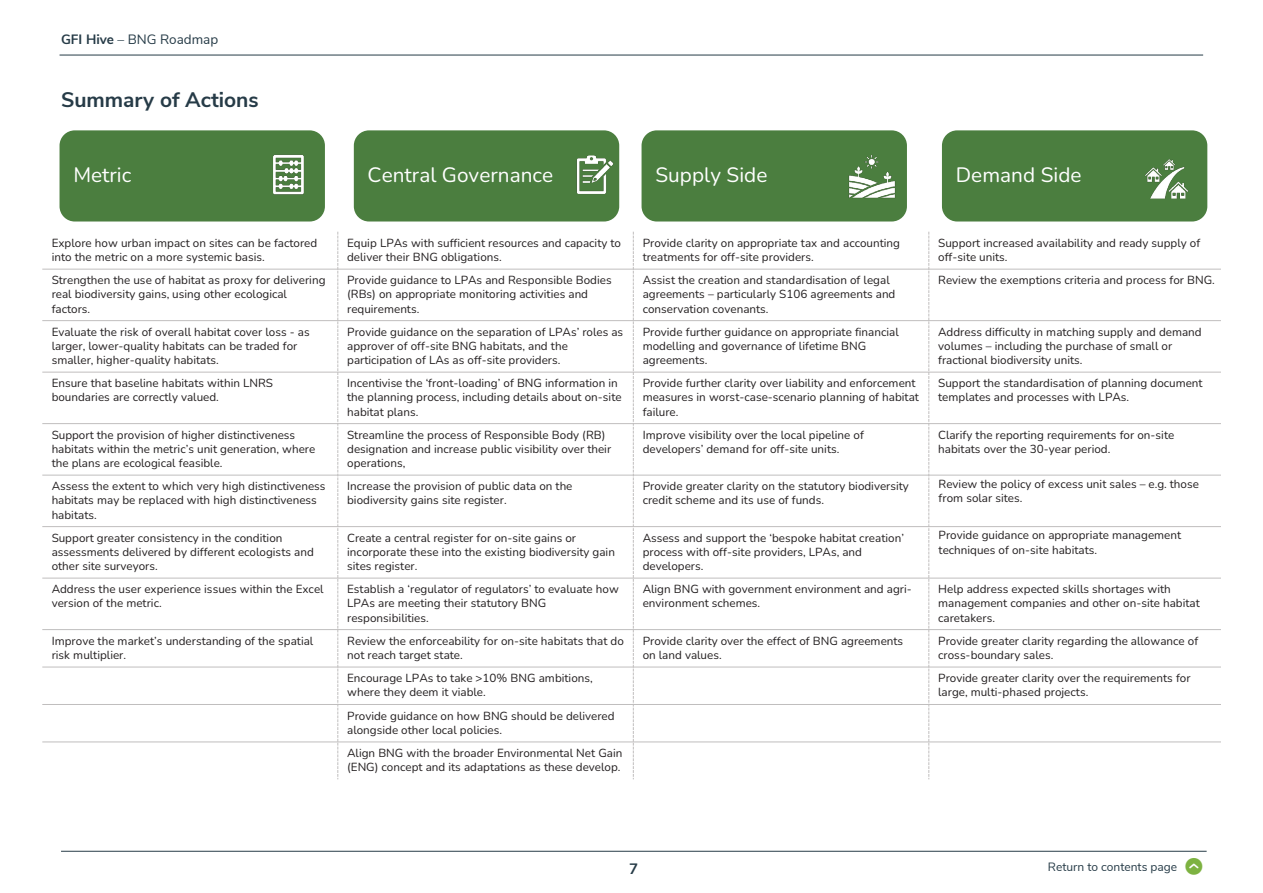
<style>
.page{position:relative;width:1263px;height:893px;background:#fff}
.page>*{position:absolute;margin:0;border:0;box-sizing:border-box;transform-origin:0 0}
.t1{font:700 21px "Nunito Sans";color:#263b47}
.t2{font:21px "Button Bonus Circle Negative";color:#7db241}
.t3{font:20.85px "Nunito";color:#fff}
.t4{font:700 15px "Nunito Sans";color:#263b47}
.t5{font:13.5px "Nunito Sans";color:#263b47}
.t6{font:12px "Nunito Sans";color:#263b47}
.t7{font:11.7px/14.2px "Nunito";color:#231f20}
.s1{font-weight:700}
</style>
<div class="page">
<hr style="left:61px;top:851px;width:1145px;height:1px;background:#263b47">
<hr style="left:60px;top:55px;width:1143px;height:1px;background:#263b47">
<div style="left:60px;top:130px;width:265px;height:91px;background:#4b7e3f;border-radius:15px"></div>
<svg style="left:337px;top:232px;width:1px;height:547px"></svg>
<svg style="left:633px;top:232px;width:1px;height:547px"></svg>
<svg style="left:928px;top:232px;width:1px;height:547px"></svg>
<hr style="left:43px;top:269px;width:1177px;height:1px;background:#c0bebe">
<hr style="left:43px;top:320px;width:1177px;height:1px;background:#c0bebe">
<hr style="left:43px;top:372px;width:1177px;height:1px;background:#c0bebe">
<hr style="left:43px;top:423px;width:1177px;height:1px;background:#c0bebe">
<hr style="left:43px;top:475px;width:1177px;height:1px;background:#c0bebe">
<hr style="left:43px;top:526px;width:1177px;height:1px;background:#c0bebe">
<hr style="left:43px;top:578px;width:1177px;height:1px;background:#c0bebe">
<hr style="left:43px;top:629px;width:1177px;height:1px;background:#c0bebe">
<hr style="left:43px;top:666px;width:1177px;height:1px;background:#c0bebe">
<hr style="left:43px;top:704px;width:1177px;height:1px;background:#c0bebe">
<hr style="left:43px;top:741px;width:1177px;height:1px;background:#c0bebe">
<div style="left:354px;top:130px;width:265px;height:91px;background:#4b7e3f;border-radius:15px"></div>
<div style="left:641px;top:130px;width:266px;height:91px;background:#4b7e3f;border-radius:15px"></div>
<div style="left:942px;top:130px;width:265px;height:91px;background:#4b7e3f;border-radius:15px"></div>
<img style="left:273px;top:155px;width:31px;height:40px">
<img style="left:848px;top:155px;width:48px;height:43px">
<img style="left:576px;top:155px;width:38px;height:39px">
<img style="left:1145px;top:159px;width:43px;height:40px">
<p class="t5" style="left:61px;top:31px;width:159px"><span class="s1">GFI Hive</span> – BNG Roadmap</p>
<p class="t1" style="left:61px;top:86px;width:199px">Summary of Actions</p>
<p class="t3" style="left:73px;top:167px;width:60px">Metric</p>
<p class="t3" style="left:368px;top:167px;width:187px">Central Governance</p>
<p class="t3" style="left:655px;top:167px;width:114px">Supply Side</p>
<p class="t3" style="left:956px;top:167px;width:127px">Demand Side</p>
<p class="t7" style="left:52px;top:237px;width:267px">Explore how urban impact on sites can be factored into the metric on a more systemic basis.</p>
<p class="t7" style="left:347px;top:237px;width:275px">Equip LPAs with sufficient resources and capacity to deliver their BNG obligations.</p>
<p class="t7" style="left:643px;top:237px;width:259px">Provide clarity on appropriate tax and accounting treatments for off-site providers.</p>
<p class="t7" style="left:938px;top:237px;width:264px">Support increased availability and ready supply of off-site units.</p>
<p class="t7" style="left:52px;top:274px;width:275px">Strengthen the use of habitat as proxy for delivering real biodiversity gains, using other ecological factors.</p>
<p class="t7" style="left:347px;top:274px;width:266px">Provide guidance to LPAs and Responsible Bodies (RBs) on appropriate monitoring activities and requirements.</p>
<p class="t7" style="left:643px;top:274px;width:254px">Assist the creation and standardisation of legal agreements – particularly S106 agreements and conservation covenants.</p>
<p class="t7" style="left:938px;top:274px;width:278px">Review the exemptions criteria and process for BNG.</p>
<p class="t7" style="left:52px;top:326px;width:259px">Evaluate the risk of overall habitat cover loss - as larger, lower-quality habitats can be traded for smaller, higher-quality habitats.</p>
<p class="t7" style="left:347px;top:326px;width:278px">Provide guidance on the separation of LPAs’ roles as approver of off-site BNG habitats, and the participation of LAs as off-site providers.</p>
<p class="t7" style="left:643px;top:326px;width:258px">Provide further guidance on appropriate financial modelling and governance of lifetime BNG agreements.</p>
<p class="t7" style="left:938px;top:326px;width:265px">Address difficulty in matching supply and demand volumes – including the purchase of small or fractional biodiversity units.</p>
<p class="t7" style="left:52px;top:377px;width:223px">Ensure that baseline habitats within LNRS boundaries are correctly valued.</p>
<p class="t7" style="left:347px;top:377px;width:276px">Incentivise the ‘front-loading’ of BNG information in the planning process, including details about on-site habitat plans.</p>
<p class="t7" style="left:643px;top:377px;width:278px">Provide further clarity over liability and enforcement measures in worst-case-scenario planning of habitat failure.</p>
<p class="t7" style="left:938px;top:377px;width:266px">Support the standardisation of planning document templates and processes with LPAs.</p>
<p class="t7" style="left:52px;top:429px;width:265px">Support the provision of higher distinctiveness habitats within the metric’s unit generation, where the plans are ecological feasible.</p>
<p class="t7" style="left:347px;top:429px;width:266px">Streamline the process of Responsible Body (RB) designation and increase public visibility over their operations,</p>
<p class="t7" style="left:643px;top:429px;width:223px">Improve visibility over the local pipeline of developers’ demand for off-site units.</p>
<p class="t7" style="left:938px;top:429px;width:238px">Clarify the reporting requirements for on-site habitats over the 30-year period.</p>
<p class="t7" style="left:52px;top:480px;width:275px">Assess the extent to which very high distinctiveness habitats may be replaced with high distinctiveness habitats.</p>
<p class="t7" style="left:347px;top:480px;width:227px">Increase the provision of public data on the biodiversity gains site register.</p>
<p class="t7" style="left:643px;top:480px;width:268px">Provide greater clarity on the statutory biodiversity credit scheme and its use of funds.</p>
<p class="t7" style="left:938px;top:478px;width:262px">Review the policy of excess unit sales – e.g. those from solar sites.</p>
<p class="t7" style="left:52px;top:532px;width:264px">Support greater consistency in the condition assessments delivered by different ecologists and other site surveyors.</p>
<p class="t7" style="left:347px;top:532px;width:269px">Create a central register for on-site gains or incorporate these into the existing biodiversity gain sites register.</p>
<p class="t7" style="left:643px;top:532px;width:263px">Assess and support the ‘bespoke habitat creation’ process with off-site providers, LPAs, and developers.</p>
<p class="t7" style="left:938px;top:529px;width:244px">Provide guidance on appropriate management techniques of on-site habitats.</p>
<p class="t7" style="left:52px;top:583px;width:273px">Address the user experience issues within the Excel version of the metric.</p>
<p class="t7" style="left:347px;top:583px;width:273px">Establish a ‘regulator of regulators’ to evaluate how<br>LPAs are meeting their statutory BNG responsibilities.</p>
<p class="t7" style="left:643px;top:583px;width:271px">Align BNG with government environment and agri&shy;environment schemes.</p>
<p class="t7" style="left:938px;top:583px;width:263px">Help address expected skills shortages with management companies and other on-site habitat caretakers.</p>
<p class="t7" style="left:52px;top:635px;width:263px">Improve the market’s understanding of the spatial risk multiplier.</p>
<p class="t7" style="left:347px;top:635px;width:278px">Review the enforceability for on-site habitats that do not reach target state.</p>
<p class="t7" style="left:643px;top:635px;width:262px">Provide clarity over the effect of BNG agreements on land values.</p>
<p class="t7" style="left:938px;top:635px;width:262px">Provide greater clarity regarding the allowance of cross-boundary sales.</p>
<p class="t7" style="left:347px;top:672px;width:247px">Encourage LPAs to take &gt;10% BNG ambitions, where they deem it viable.</p>
<p class="t7" style="left:938px;top:672px;width:254px">Provide greater clarity over the requirements for large, multi-phased projects.</p>
<p class="t7" style="left:347px;top:710px;width:269px">Provide guidance on how BNG should be delivered alongside other local policies.</p>
<p class="t7" style="left:347px;top:747px;width:277px">Align BNG with the broader Environmental Net Gain (ENG) concept and its adaptations as these develop.</p>
<p class="t4" style="left:629px;top:858px;width:10px">7</p>
<p class="t6" style="left:1048px;top:858px;width:131px">Return to contents page</p>
<p class="t2" style="left:1184px;top:861px;width:22px">n</p>
</div>
